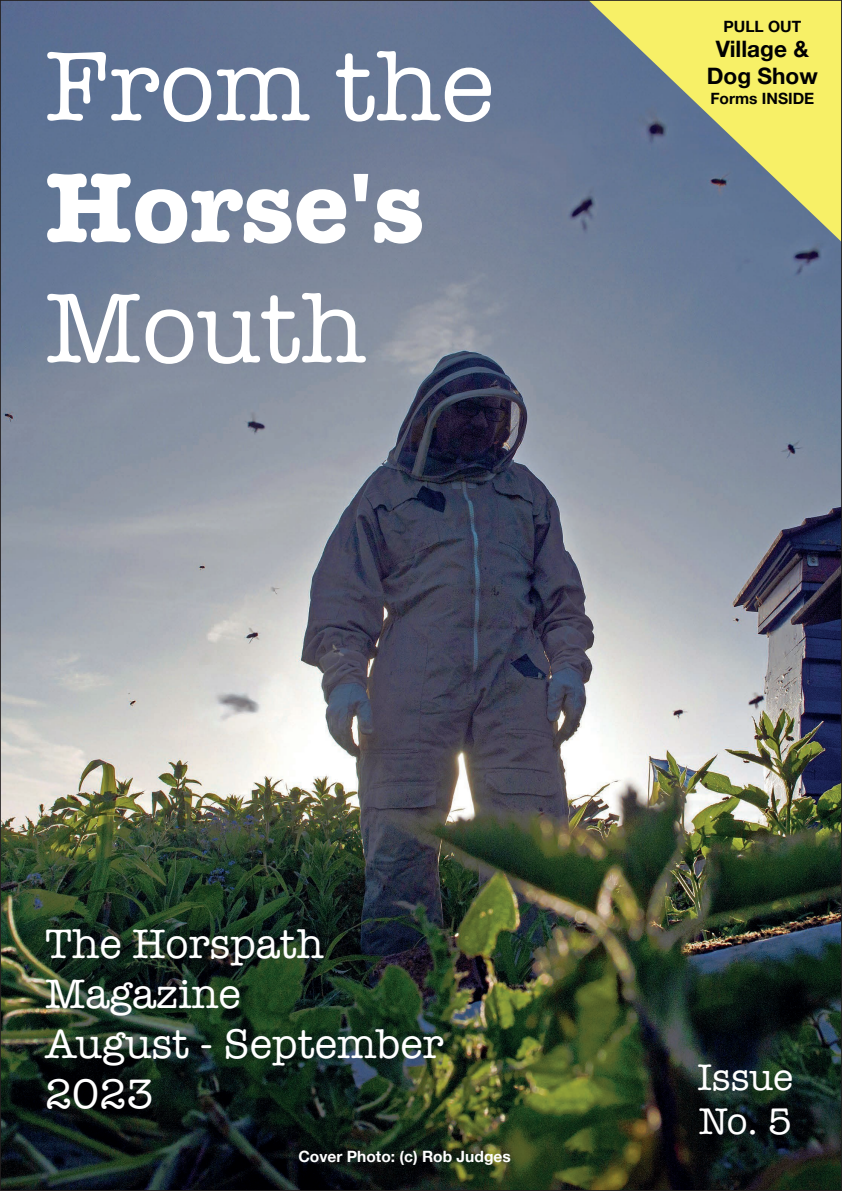
<style>
.page{position:relative;width:842px;height:1191px;background:#fff}
.page>*{position:absolute;margin:0;border:0;box-sizing:border-box;transform-origin:0 0}
.t1{font:101.8px/121px "American Typewriter";color:#fff}
.t2{font:42.4px/50px "American Typewriter";color:#fff}
.t3{font:38.2px/43.8px "American Typewriter";color:#fff}
.t4{font:700 22.6px/26.8px "Helvetica Neue";color:#000001;text-align:center}
.t5{font:700 15.6px "Helvetica Neue";color:#fff}
.t6{font:700 15.6px "Helvetica Neue";color:#000001}
.s1{font-weight:700}
</style>
<div class="page">
<img style="left:2px;top:2px;width:838px;height:1187px">
<svg style="left:588px;top:2px;width:252px;height:240px;background:#a9b07d"></svg>
<p class="t1" style="left:45px;top:22px;width:451px">From the<br><span class="s1">Horse's<br></span>Mouth</p>
<p class="t6" style="left:723px;top:14px;width:79px">PULL OUT</p>
<p class="t4" style="left:707px;top:36px;width:113px">Village &amp;<br>Dog Show</p>
<p class="t6" style="left:710px;top:86px;width:105px">Forms INSIDE</p>
<p class="t2" style="left:45px;top:918px;width:400px">The Horspath<br>Magazine<br>August - September<br>2023</p>
<p class="t5" style="left:298px;top:1144px;width:214px">Cover Photo: (c) Rob Judges</p>
<p class="t3" style="left:697px;top:1053px;width:97px">Issue<br>No. 5</p>
</div>
